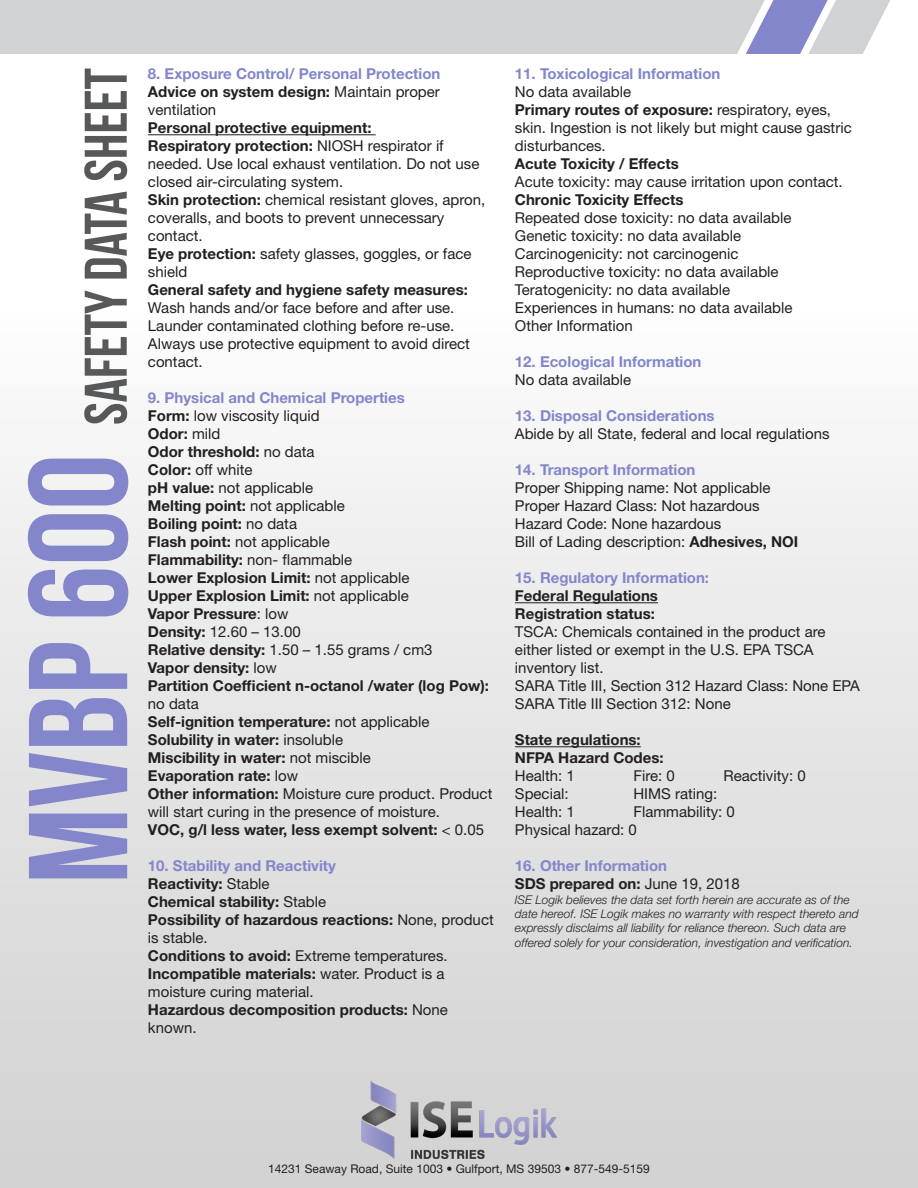
<style>
.page{position:relative;width:918px;height:1188px;background:#fff}
.page>*{position:absolute;margin:0;border:0;box-sizing:border-box;transform-origin:0 0}
.t1{font:140.4px "Bebas Neue";color:#8386ca}
.t2{font:60px "Bebas Neue";color:#57585a}
.t3{font:15px/18px "Helvetica Neue LT Std";color:#231f20}
.t4{font:700 15px/18px "Helvetica Neue LT Std";color:#231f20}
.t5{font:700 15px "Helvetica Neue LT Std";color:#8386ca}
.t6{font:italic 300 12px/14.4px "Helvetica Neue LT Std";color:#231f20}
.t7{font:12px "Helvetica Neue LT Std";color:#231f20}
.s1{font-weight:700}
.s2{font-weight:400}
</style>
<div class="page">
<div style="left:0;top:311px;width:918px;height:877px;background:linear-gradient(to bottom,#fbfbfc,#d0d0d1)"></div>
<img style="left:362px;top:1080px;width:194px;height:78px">
<hr style="left:148px;top:134px;width:228px;height:1px;background:#231f20">
<hr style="left:515px;top:602px;width:143px;height:1px;background:#231f20">
<hr style="left:515px;top:746px;width:126px;height:1px;background:#231f20">
<svg style="left:0;top:0;width:890px;height:54px;background:#cdced4"></svg>
<p class="t2" style="left:73px;top:425px;width:358px;rotate:-90deg">Safety data sheet</p>
<p class="t1" style="left:2px;top:884px;width:431px;rotate:-90deg">MVBP 600</p>
<p class="t5" style="left:148px;top:65px;width:294px">8. Exposure Control/ Personal Protection</p>
<p class="t3" style="left:148px;top:83px;width:293px"><span class="s1">Advice on system design:</span> Maintain proper ventilation</p>
<p class="t4" style="left:148px;top:119px;width:225px">Personal protective equipment:</p>
<p class="t3" style="left:148px;top:137px;width:333px"><span class="s1">Respiratory protection:</span> NIOSH respirator if needed. Use local exhaust ventilation. Do not use closed air-circulating system.</p>
<p class="t3" style="left:148px;top:191px;width:339px"><span class="s1">Skin protection:</span> chemical resistant gloves, apron, coveralls, and boots to prevent unnecessary contact.</p>
<p class="t3" style="left:148px;top:245px;width:325px"><span class="s1">Eye protection:</span> safety glasses, goggles, or face shield</p>
<p class="t4" style="left:148px;top:281px;width:321px">General safety and hygiene safety measures:</p>
<p class="t3" style="left:148px;top:299px;width:324px">Wash hands and/or face before and after use.<br>Launder contaminated clothing before re-use.<br>Always use protective equipment to avoid direct contact.</p>
<p class="t5" style="left:148px;top:389px;width:258px">9. Physical and Chemical Properties</p>
<p class="t3" style="left:148px;top:407px;width:173px"><span class="s1">Form:</span> low viscosity liquid</p>
<p class="t4" style="left:148px;top:425px;width:74px">Odor: <span class="s2">mild</span></p>
<p class="t4" style="left:148px;top:443px;width:168px">Odor threshold: <span class="s2">no data</span></p>
<p class="t3" style="left:148px;top:461px;width:106px"><span class="s1">Color:</span> off white</p>
<p class="t3" style="left:148px;top:479px;width:167px"><span class="s1">pH value:</span> not applicable</p>
<p class="t4" style="left:148px;top:497px;width:198px">Melting point: <span class="s2">not applicable</span></p>
<p class="t4" style="left:148px;top:515px;width:151px">Boiling point: <span class="s2">no data</span></p>
<p class="t3" style="left:148px;top:533px;width:183px"><span class="s1">Flash point:</span> not applicable</p>
<p class="t4" style="left:148px;top:551px;width:206px">Flammability: <span class="s2">non- flammable</span></p>
<p class="t4" style="left:148px;top:569px;width:263px">Lower Explosion Limit: <span class="s2">not applicable</span></p>
<p class="t4" style="left:148px;top:587px;width:262px">Upper Explosion Limit: <span class="s2">not applicable</span></p>
<p class="t4" style="left:148px;top:605px;width:142px">Vapor Pressure<span class="s2">: low</span></p>
<p class="t3" style="left:148px;top:623px;width:154px"><span class="s1">Density:</span> 12.60 – 13.00</p>
<p class="t3" style="left:148px;top:641px;width:286px"><span class="s1">Relative density:</span> 1.50 – 1.55 grams / cm3</p>
<p class="t4" style="left:148px;top:659px;width:130px">Vapor density: <span class="s2">low</span></p>
<p class="t4" style="left:148px;top:677px;width:343px">Partition Coefficient n-octanol /water (log Pow): <span class="s2">no data</span></p>
<p class="t4" style="left:148px;top:713px;width:283px">Self-ignition temperature: <span class="s2">not applicable</span></p>
<p class="t4" style="left:148px;top:731px;width:197px">Solubility in water: <span class="s2">insoluble</span></p>
<p class="t4" style="left:148px;top:749px;width:224px">Miscibility in water: <span class="s2">not miscible</span></p>
<p class="t4" style="left:148px;top:767px;width:152px">Evaporation rate: <span class="s2">low</span></p>
<p class="t3" style="left:148px;top:785px;width:346px"><span class="s1">Other information:</span> Moisture cure product. Product will start curing in the presence of moisture.</p>
<p class="t4" style="left:148px;top:821px;width:338px">VOC, g/l less water, less exempt solvent: <span class="s2">&lt; 0.05</span></p>
<p class="t5" style="left:148px;top:857px;width:190px">10. Stability and Reactivity</p>
<p class="t4" style="left:148px;top:875px;width:123px">Reactivity: <span class="s2">Stable</span></p>
<p class="t4" style="left:148px;top:893px;width:180px">Chemical stability: <span class="s2">Stable</span></p>
<p class="t4" style="left:148px;top:911px;width:347px">Possibility of hazardous reactions: <span class="s2">None, product is stable.</span></p>
<p class="t3" style="left:148px;top:947px;width:301px"><span class="s1">Conditions to avoid:</span> Extreme temperatures.</p>
<p class="t3" style="left:148px;top:965px;width:298px"><span class="s1">Incompatible materials:</span> water. Product is a moisture curing material.</p>
<p class="t4" style="left:148px;top:1001px;width:301px">Hazardous decomposition products: <span class="s2">None known.</span></p>
<p class="t5" style="left:515px;top:65px;width:207px">11. Toxicological Information</p>
<p class="t3" style="left:515px;top:83px;width:118px">No data available</p>
<p class="t3" style="left:515px;top:101px;width:338px"><span class="s1">Primary routes of exposure:</span> respiratory, eyes, skin. Ingestion is not likely but might cause gastric disturbances.</p>
<p class="t4" style="left:515px;top:155px;width:165px">Acute Toxicity / Effects</p>
<p class="t3" style="left:515px;top:173px;width:329px">Acute toxicity: may cause irritation upon contact.</p>
<p class="t4" style="left:515px;top:191px;width:170px">Chronic Toxicity Effects</p>
<p class="t3" style="left:515px;top:209px;width:278px">Repeated dose toxicity: no data available</p>
<p class="t3" style="left:515px;top:227px;width:228px">Genetic toxicity: no data available</p>
<p class="t3" style="left:515px;top:245px;width:225px">Carcinogenicity: not carcinogenic</p>
<p class="t3" style="left:515px;top:263px;width:265px">Reproductive toxicity: no data available<br>Teratogenicity: no data available</p>
<p class="t3" style="left:515px;top:299px;width:279px">Experiences in humans: no data available</p>
<p class="t3" style="left:515px;top:317px;width:119px">Other Information</p>
<p class="t5" style="left:515px;top:353px;width:188px">12. Ecological Information</p>
<p class="t3" style="left:515px;top:371px;width:118px">No data available</p>
<p class="t5" style="left:515px;top:407px;width:201px">13. Disposal Considerations</p>
<p class="t3" style="left:515px;top:425px;width:316px">Abide by all State, federal and local regulations</p>
<p class="t5" style="left:515px;top:461px;width:182px">14. Transport Information</p>
<p class="t3" style="left:515px;top:479px;width:257px">Proper Shipping name: Not applicable</p>
<p class="t3" style="left:515px;top:497px;width:246px">Proper Hazard Class: Not hazardous</p>
<p class="t3" style="left:515px;top:515px;width:208px">Hazard Code: None hazardous</p>
<p class="t3" style="left:515px;top:533px;width:285px">Bill of Lading description: <span class="s1">Adhesives, NOI</span></p>
<p class="t5" style="left:515px;top:569px;width:196px">15. Regulatory Information:</p>
<p class="t4" style="left:515px;top:587px;width:145px">Federal Regulations</p>
<p class="t4" style="left:515px;top:605px;width:141px">Registration status:</p>
<p class="t3" style="left:515px;top:623px;width:312px">TSCA: Chemicals contained in the product are either listed or exempt in the U.S. EPA TSCA inventory list.</p>
<p class="t3" style="left:515px;top:677px;width:346px">SARA Title III, Section 312 Hazard Class: None EPA<br>SARA Title III Section 312: None</p>
<p class="t4" style="left:515px;top:731px;width:127px">State regulations:</p>
<p class="t4" style="left:515px;top:749px;width:150px">NFPA Hazard Codes:</p>
<p class="t3" style="left:515px;top:767px;width:62px">Health: 1</p>
<p class="t3" style="left:633px;top:767px;width:43px">Fire: 0</p>
<p class="t3" style="left:723px;top:767px;width:84px">Reactivity: 0</p>
<p class="t3" style="left:515px;top:785px;width:55px">Special:</p>
<p class="t3" style="left:633px;top:785px;width:85px">HIMS rating:</p>
<p class="t3" style="left:515px;top:803px;width:62px">Health: 1</p>
<p class="t3" style="left:633px;top:803px;width:103px">Flammability: 0</p>
<p class="t3" style="left:515px;top:821px;width:123px">Physical hazard: 0</p>
<p class="t5" style="left:515px;top:857px;width:154px">16. Other Information</p>
<p class="t4" style="left:515px;top:875px;width:226px">SDS prepared on: <span class="s2">June 19, 2018</span></p>
<p class="t6" style="left:515px;top:892px;width:345px">ISE Logik believes the data set forth herein are accurate as of the date hereof. ISE Logik makes no warranty with respect thereto and expressly disclaims all liability for reliance thereon. Such data are offered solely for your consideration, investigation and verification.</p>
<p class="t7" style="left:268px;top:1162px;width:383px">14231 Seaway Road, Suite 1003 • Gulfport, MS 39503 • 877-549-5159</p>
</div>
